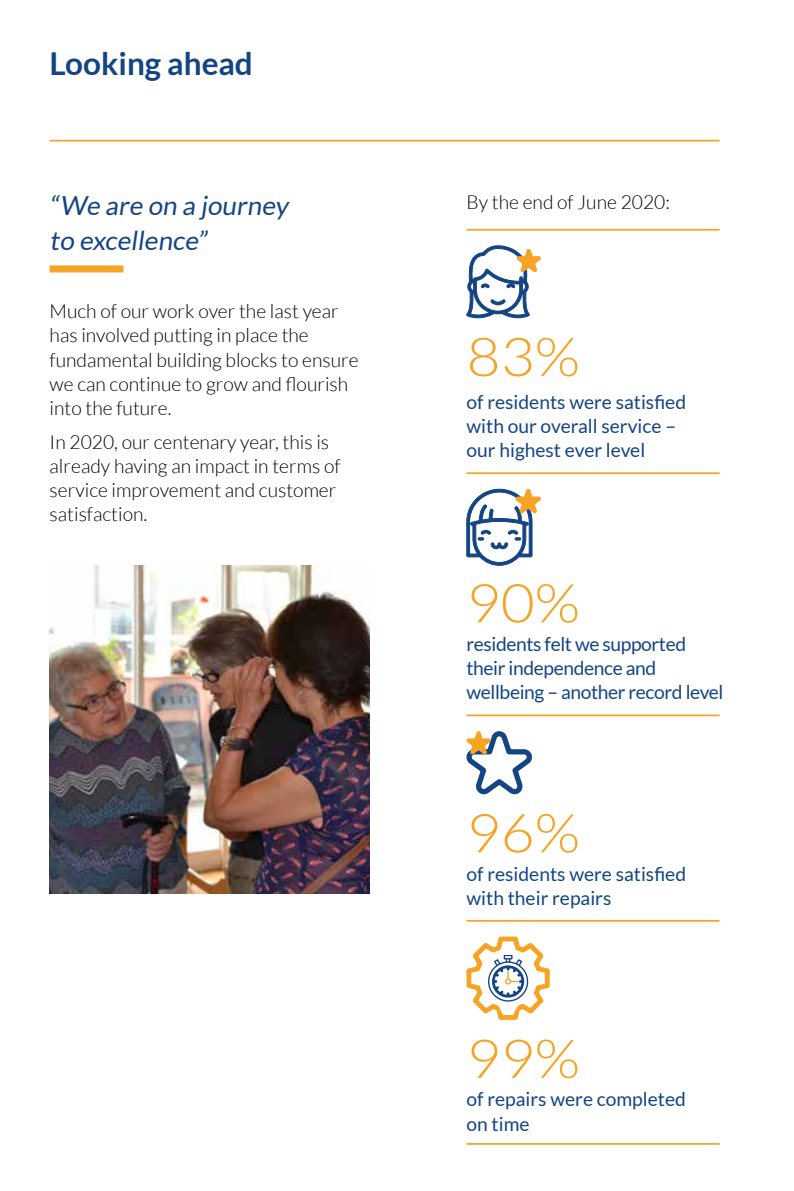
<style>
.page{position:relative;width:794px;height:1191px;background:#fff}
.page>*{position:absolute;margin:0;border:0;box-sizing:border-box;transform-origin:0 0}
.t1{font:300 53.55px "Lato";color:#f7a324;scale:1.1 1}
.t2{font:700 31.5px "Lato";color:#144583}
.t3{font:26.25px/35px "Lato";color:#144583}
.t4{font:300 19.25px/24.2px "Lato";color:#000}
.t5{font:19.25px/24.2px "Lato";color:#144583}
.t6{font:19.25px/24.2px "Lato";letter-spacing:-.02em;color:#144583}
</style>
<div class="page">
<hr style="left:50px;top:140px;width:669px;height:1px;background:#f7a324">
<div style="left:50px;top:265px;width:73px;height:7px;background:#f7a324"></div>
<hr style="left:466px;top:472px;width:253px;height:2px;background:#f7a324">
<hr style="left:466px;top:229px;width:253px;height:2px;background:#f7a324">
<hr style="left:466px;top:714px;width:253px;height:2px;background:#f7a324">
<hr style="left:466px;top:1143px;width:253px;height:1px;background:#f7a324">
<hr style="left:466px;top:920px;width:253px;height:1px;background:#f7a324">
<svg style="left:466px;top:245px;width:75px;height:73px"></svg>
<svg style="left:466px;top:489px;width:75px;height:77px"></svg>
<svg style="left:466px;top:936px;width:84px;height:83px"></svg>
<svg style="left:466px;top:731px;width:66px;height:64px"></svg>
<img style="left:50px;top:566px;width:320px;height:327px">
<h2 class="t2" style="left:50px;top:45px;width:205px">Looking ahead</h2>
<h3 class="t3" style="left:50px;top:187px;width:240px">“We are on a journey to excellence”</h3>
<p class="t4" style="left:50px;top:299px;width:311px">Much of our work over the last year has involved putting in place the fundamental building blocks to ensure we can continue to grow and flourish into the future.</p>
<p class="t4" style="left:50px;top:430px;width:292px">In 2020, our centenary year, this is already having an impact in terms of service improvement and customer satisfaction.</p>
<p class="t4" style="left:466px;top:190px;width:205px">By the end of June 2020:</p>
<h1 class="t1" style="left:466px;top:328px;width:105px">83%</h1>
<p class="t5" style="left:466px;top:390px;width:221px">of residents were satisfied with our overall service – our highest ever level</p>
<h1 class="t1" style="left:466px;top:574px;width:105px">90%</h1>
<p class="t6" style="left:466px;top:632px;width:258px">residents felt we supported their independence and wellbeing – another record level</p>
<h1 class="t1" style="left:466px;top:804px;width:105px">96%</h1>
<p class="t5" style="left:466px;top:861px;width:221px">of residents were satisfied with their repairs</p>
<h1 class="t1" style="left:466px;top:1030px;width:105px">99%</h1>
<p class="t5" style="left:466px;top:1087px;width:221px">of repairs were completed on time</p>
</div>
